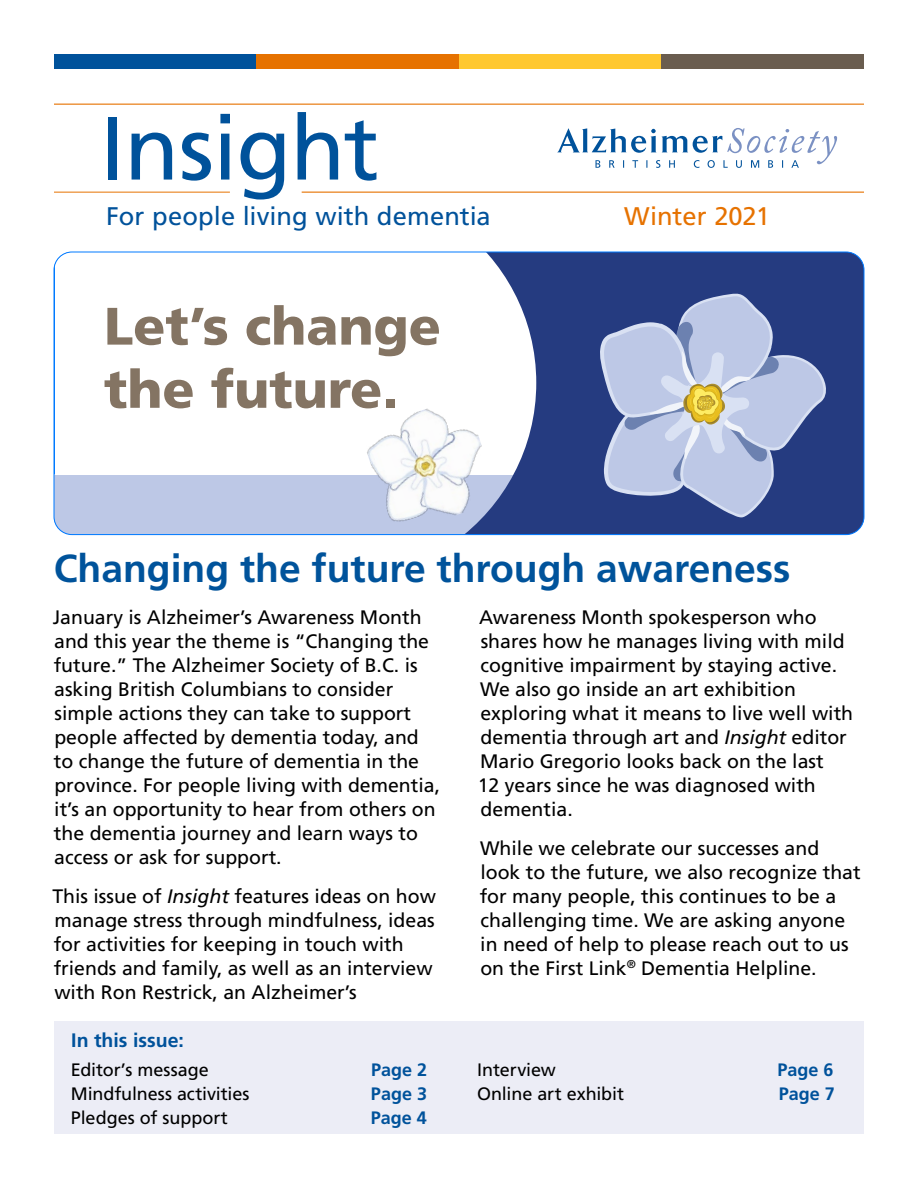
<style>
.page{position:relative;width:918px;height:1188px;background:#fff}
.page>*{position:absolute;margin:0;border:0;box-sizing:border-box;transform-origin:0 0}
.t1{font:90px "Frutiger LT Std";letter-spacing:-.01em;color:#00529b}
.t2{font:900 52.65px/63.2px "Frutiger LT Std";color:#847463}
.t3{font:700 39px "Frutiger LT Std";color:#00539b}
.t4{font:25.5px "Frutiger LT Std";letter-spacing:.005em;color:#00529b}
.t5{font:25.5px "Frutiger LT Std";letter-spacing:-.005em;color:#e67200}
.t6{font:19.5px/24px "Frutiger LT Std";color:#000}
.t7{font:700 19.5px "Frutiger LT Std";color:#00529b}
.t8{font:18px "Frutiger LT Std";letter-spacing:-.005em;color:#000}
.t9{font:700 18px "Frutiger LT Std";color:#00529b}
.s1{font-style:italic}
</style>
<div class="page">
<hr style="left:302px;top:192px;width:562px;height:1px;background:#e67200">
<hr style="left:54px;top:104px;width:810px;height:1px;background:#e67200">
<svg style="left:557px;top:128px;width:280px;height:40px"></svg>
<hr style="left:54px;top:192px;width:176px;height:1px;background:#e67200">
<div style="left:54px;top:54px;width:202px;height:15px;background:#00529b"></div>
<div style="left:459px;top:54px;width:203px;height:15px;background:#ffc82f"></div>
<div style="left:256px;top:54px;width:203px;height:15px;background:#e67200"></div>
<div style="left:662px;top:54px;width:202px;height:15px;background:#6a5d4f"></div>
<div style="left:54px;top:1022px;width:810px;height:112px;background:#ecedf6"></div>
<svg style="left:54px;top:252px;width:810px;height:283px"></svg>
<h1 class="t1" style="left:100px;top:95px;width:280px">Insight</h1>
<h3 class="t4" style="left:106px;top:201px;width:386px">For people living with dementia</h3>
<h3 class="t5" style="left:624px;top:201px;width:147px">Winter 2021</h3>
<h2 class="t2" style="left:104px;top:295px;width:338px">Let’s change the future.</h2>
<h3 class="t3" style="left:54px;top:545px;width:738px">Changing the future through awareness</h3>
<p class="t6" style="left:53px;top:605px;width:389px">January is Alzheimer’s Awareness Month and this year the theme is “Changing the future.” The Alzheimer Society of B.C. is asking British Columbians to consider simple actions they can take to support people affected by dementia today, and to change the future of dementia in the province. For people living with dementia, it’s an opportunity to hear from others on the dementia journey and learn ways to access or ask for support.</p>
<p class="t6" style="left:52px;top:884px;width:385px">This issue of <span class="s1">Insight</span> features ideas on how manage stress through mindfulness, ideas for activities for keeping in touch with friends and family, as well as an interview with Ron Restrick, an Alzheimer’s</p>
<p class="t7" style="left:71px;top:1029px;width:114px">In this issue:</p>
<p class="t8" style="left:71px;top:1059px;width:139px">Editor’s message</p>
<p class="t9" style="left:371px;top:1059px;width:58px">Page 2</p>
<p class="t8" style="left:71px;top:1083px;width:180px">Mindfulness activities</p>
<p class="t9" style="left:371px;top:1083px;width:58px">Page 3</p>
<p class="t8" style="left:71px;top:1107px;width:158px">Pledges of support</p>
<p class="t9" style="left:371px;top:1107px;width:58px">Page 4</p>
<p class="t6" style="left:478px;top:605px;width:377px">Awareness Month spokesperson who shares how he manages living with mild cognitive impairment by staying active.<br>We also go inside an art exhibition exploring what it means to live well with dementia through art and <span class="s1">Insight</span> editor Mario Gregorio looks back on the last<br>12 years since he was diagnosed with dementia.</p>
<p class="t6" style="left:480px;top:836px;width:382px">While we celebrate our successes and look to the future, we also recognize that for many people, this continues to be a challenging time. We are asking anyone in need of help to please reach out to us on the First Link<sup>®</sup> Dementia Helpline.</p>
<p class="t8" style="left:477px;top:1059px;width:80px">Interview</p>
<p class="t9" style="left:777px;top:1059px;width:58px">Page 6</p>
<p class="t8" style="left:477px;top:1083px;width:148px">Online art exhibit</p>
<p class="t9" style="left:779px;top:1083px;width:58px">Page 7</p>
</div>
